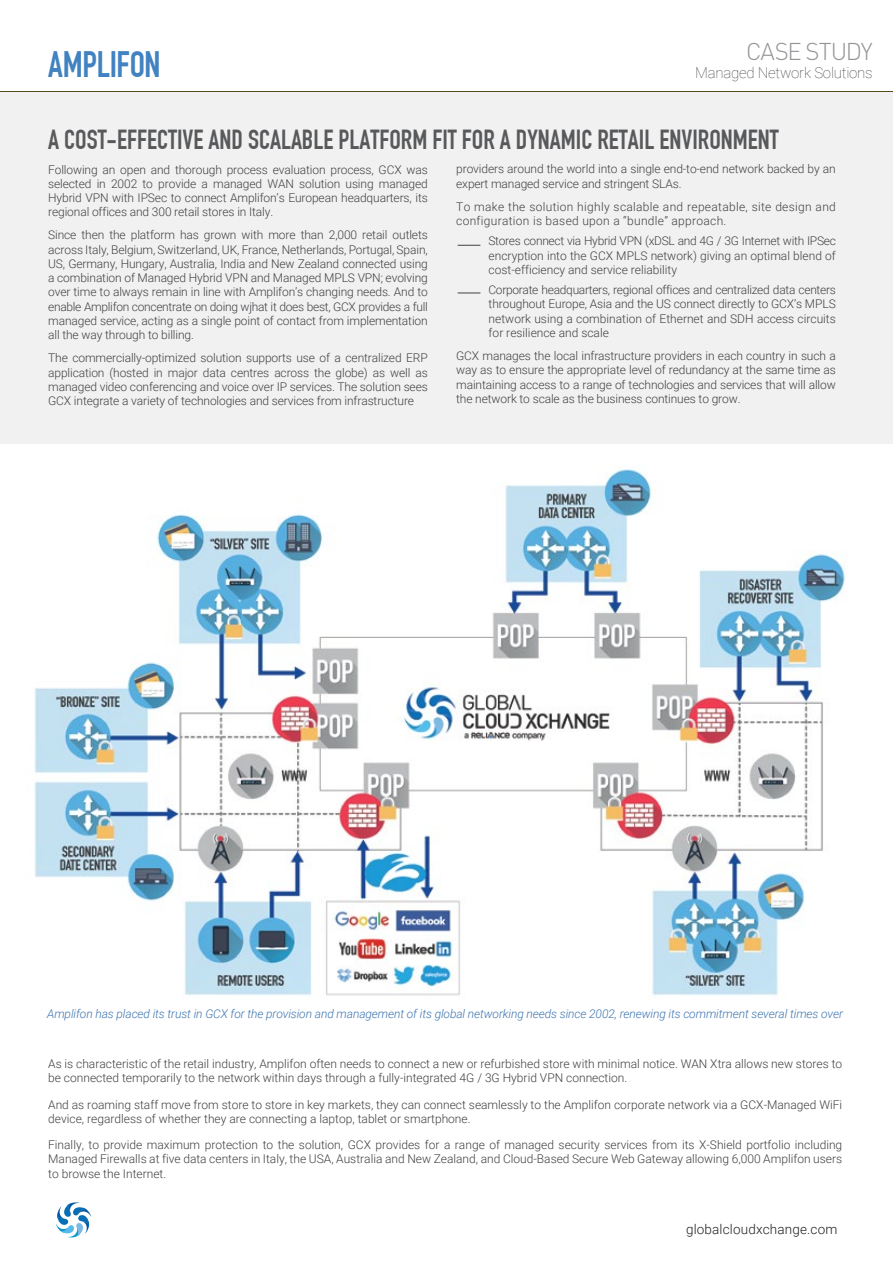
<style>
.page{position:relative;width:893px;height:1263px;background:#fff}
.page>*{position:absolute;margin:0;border:0;box-sizing:border-box;transform-origin:0 0}
.t1{font:700 36px "DIN Condensed";letter-spacing:-.01em;color:#4182c1}
.t2{font:700 27px "DIN Condensed";color:#58595b}
.t3{font:300 24px "DIN Pro";letter-spacing:-.045em;color:#939598}
.t4{font:100 15px "Roboto";letter-spacing:-.015em;color:#3b3b3c}
.t5{font:300 13.5px "Roboto";letter-spacing:.01em;color:#231f20}
.t6{font:300 12px/14.2px "Roboto";color:#414042;text-align:justify}
.t7{font:italic 300 12px "Roboto";letter-spacing:-.01em;color:#3e75b0}
.t8{font:300 12px/14.2px "Roboto";letter-spacing:.025em;color:#414042}
</style>
<div class="page">
<div style="left:0;top:91px;width:893px;height:352px;background:#f1f1f2"></div>
<img style="left:34px;top:469px;width:811px;height:527px">
<hr style="left:0;top:91px;width:893px;height:1px;background:#3f3c02">
<svg style="left:56px;top:1202px;width:35px;height:36px"></svg>
<svg style="left:458px;top:245px;width:22px;height:1px"></svg>
<svg style="left:458px;top:293px;width:22px;height:1px"></svg>
<h1 class="t1" style="left:48px;top:43px;width:114px">AMPLIFON</h1>
<h3 class="t3" style="left:746px;top:35px;width:128px">CASE STUDY</h3>
<p class="t4" style="left:695px;top:62px;width:179px">Managed Network Solutions</p>
<h2 class="t2" style="left:48px;top:123px;width:732px">A COST-EFFECTIVE AND SCALABLE PLATFORM FIT FOR A DYNAMIC RETAIL ENVIRONMENT</h2>
<p class="t6" style="left:48px;top:162px;width:381px">Following an open and thorough process evaluation process, GCX was selected in 2002 to provide a managed WAN solution using managed Hybrid VPN with IPSec to connect Amplifon’s European headquarters, its regional offices and 300 retail stores in Italy.</p>
<p class="t6" style="left:48px;top:228px;width:381px">Since then the platform has grown with more than 2,000 retail outlets across Italy, Belgium, Switzerland, UK, France, Netherlands, Portugal, Spain, US, Germany, Hungary, Australia, India and New Zealand connected using a combination of Managed Hybrid VPN and Managed MPLS VPN; evolving over time to always remain in line with Amplifon’s changing needs. And to enable Amplifon concentrate on doing wjhat it does best, GCX provides a full managed service, acting as a single point of contact from implementation all the way through to billing.</p>
<p class="t6" style="left:48px;top:351px;width:381px">The commercially-optimized solution supports use of a centralized ERP application (hosted in major data centres across the globe) as well as managed video conferencing and voice over IP services. The solution sees GCX integrate a variety of technologies and services from infrastructure</p>
<p class="t6" style="left:456px;top:162px;width:381px">providers around the world into a single end-to-end network backed by an expert managed service and stringent SLAs.</p>
<p class="t8" style="left:456px;top:199px;width:381px">To make the solution highly scalable and repeatable, site design and configuration is based upon a “bundle” approach.</p>
<p class="t6" style="left:488px;top:234px;width:349px">Stores connect via Hybrid VPN (xDSL and 4G / 3G Internet with IPSec encryption into the GCX MPLS network) giving an optimal blend of cost-efficiency and service reliability</p>
<p class="t6" style="left:488px;top:282px;width:349px">Corporate headquarters, regional offices and centralized data centers throughout Europe, Asia and the US connect directly to GCX’s MPLS network using a combination of Ethernet and SDH access circuits for resilience and scale</p>
<p class="t6" style="left:456px;top:348px;width:381px">GCX manages the local infrastructure providers in each country in such a way as to ensure the appropriate level of redundancy at the same time as maintaining access to a range of technologies and services that will allow the network to scale as the business continues to grow.</p>
<p class="t7" style="left:47px;top:1005px;width:797px">Amplifon has placed its trust in GCX for the provision and management of its global networking needs since 2002, renewing its commitment several times over</p>
<p class="t6" style="left:48px;top:1056px;width:796px">As is characteristic of the retail industry, Amplifon often needs to connect a new or refurbished store with minimal notice. WAN Xtra allows new stores to be connected temporarily to the network within days through a fully-integrated 4G / 3G Hybrid VPN connection.</p>
<p class="t6" style="left:48px;top:1097px;width:796px">And as roaming staff move from store to store in key markets, they can connect seamlessly to the Amplifon corporate network via a GCX-Managed WiFi device, regardless of whether they are connecting a laptop, tablet or smartphone.</p>
<p class="t6" style="left:48px;top:1137px;width:796px">Finally, to provide maximum protection to the solution, GCX provides for a range of managed security services from its X-Shield portfolio including Managed Firewalls at five data centers in Italy, the USA, Australia and New Zealand, and Cloud-Based Secure Web Gateway allowing 6,000 Amplifon users to browse the Internet.</p>
<p class="t5" style="left:686px;top:1219px;width:153px">globalcloudxchange.com</p>
</div>
